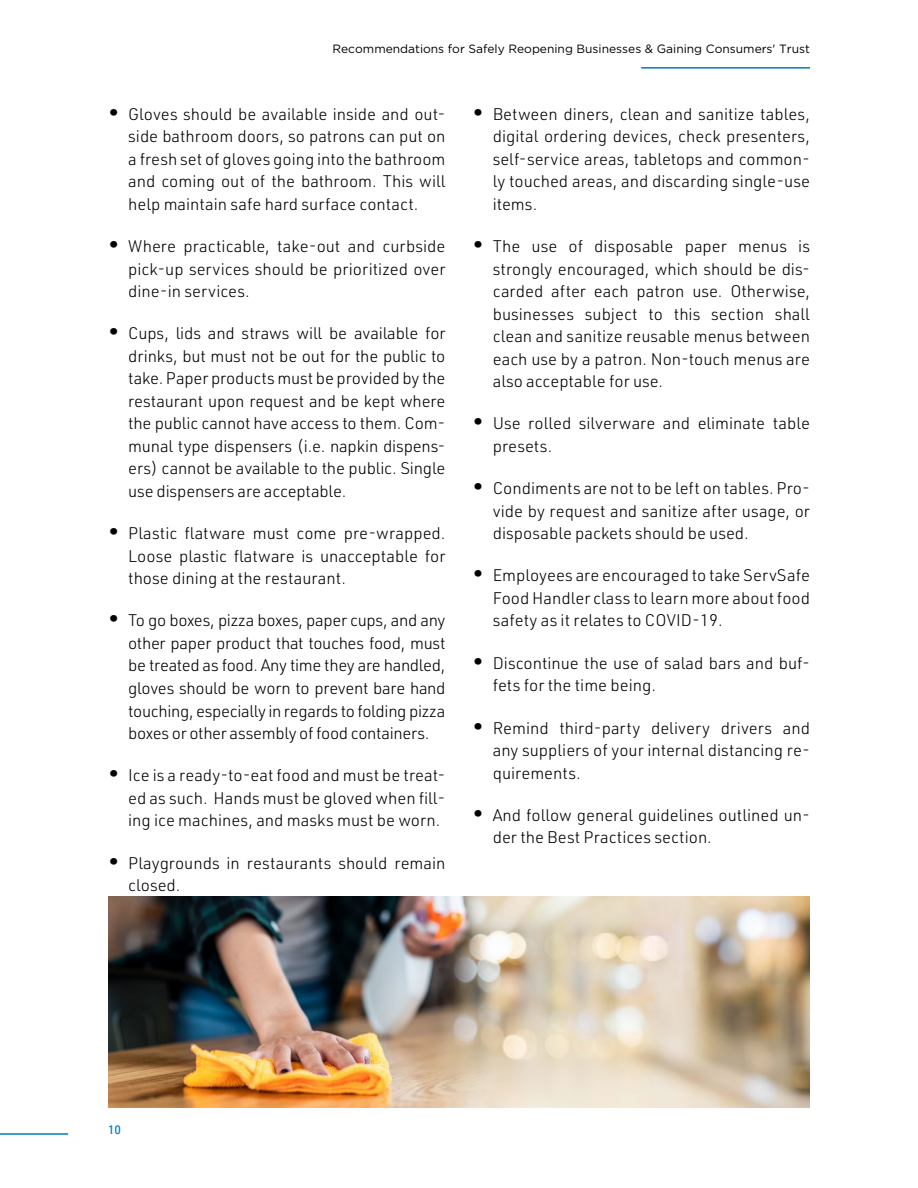
<style>
.page{position:relative;width:918px;height:1188px;background:#fff}
.page>*{position:absolute;margin:0;border:0;box-sizing:border-box;transform-origin:0 0}
.t1{font:300 16.5px/22.5px "URWDIN";color:#000;text-align:justify}
.t2{font:12px "Gotham";color:#000}
.t3{font:500 12px "URWDIN";color:#007bc4}
.s1{font-size:21px}
</style>
<div class="page">
<hr style="left:641px;top:67px;width:169px;height:2px;background:#007bc4">
<hr style="left:0;top:1133px;width:68px;height:2px;background:#007bc4">
<img style="left:108px;top:897px;width:702px;height:210px">
<p class="t2" style="left:333px;top:41px;width:479px">Recommendations for Safely Reopening Businesses &amp; Gaining Consumers' Trust</p>
<p class="t1" style="left:128px;top:102px;width:319px;text-indent:-20px"><span class="s1">•</span> Gloves should be available inside and out&shy;side bathroom doors, so patrons can put on a fresh set of gloves going into the bathroom and coming out of the bathroom. This will help maintain safe hard surface contact.</p>
<p class="t1" style="left:128px;top:235px;width:319px;text-indent:-20px"><span class="s1">•</span> Where practicable, take-out and curbside pick-up services should be prioritized over dine-in services.</p>
<p class="t1" style="left:128px;top:322px;width:319px;text-indent:-20px"><span class="s1">•</span> Cups, lids and straws will be available for drinks, but must not be out for the public to take. Paper products must be provided by the restaurant upon request and be kept where the public cannot have access to them. Com&shy;munal type dispensers (i.e. napkin dispens&shy;ers) cannot be available to the public. Single use dispensers are acceptable.</p>
<p class="t1" style="left:128px;top:522px;width:319px;text-indent:-20px"><span class="s1">•</span> Plastic flatware must come pre-wrapped.<br>Loose plastic flatware is unacceptable for those dining at the restaurant.</p>
<p class="t1" style="left:128px;top:609px;width:319px;text-indent:-20px"><span class="s1">•</span> To go boxes, pizza boxes, paper cups, and any other paper product that touches food, must be treated as food. Any time they are handled, gloves should be worn to prevent bare hand touching, especially in regards to folding pizza boxes or other assembly of food containers.</p>
<p class="t1" style="left:128px;top:764px;width:319px;text-indent:-20px"><span class="s1">•</span> Ice is a ready-to-eat food and must be treat&shy;ed as such. Hands must be gloved when fill&shy;ing ice machines, and masks must be worn.</p>
<p class="t1" style="left:128px;top:851px;width:319px;text-indent:-20px"><span class="s1">•</span> Playgrounds in restaurants should remain closed.</p>
<p class="t1" style="left:493px;top:102px;width:319px;text-indent:-20px"><span class="s1">•</span> Between diners, clean and sanitize tables, digital ordering devices, check presenters, self-service areas, tabletops and common&shy;ly touched areas, and discarding single-use items.</p>
<p class="t1" style="left:493px;top:235px;width:319px;text-indent:-20px"><span class="s1">•</span> The use of disposable paper menus is strongly encouraged, which should be dis&shy;carded after each patron use. Otherwise, businesses subject to this section shall clean and sanitize reusable menus between each use by a patron. Non-touch menus are also acceptable for use.</p>
<p class="t1" style="left:493px;top:412px;width:319px;text-indent:-20px"><span class="s1">•</span> Use rolled silverware and eliminate table presets.</p>
<p class="t1" style="left:493px;top:477px;width:319px;text-indent:-20px"><span class="s1">•</span> Condiments are not to be left on tables. Pro&shy;vide by request and sanitize after usage, or disposable packets should be used.</p>
<p class="t1" style="left:493px;top:564px;width:319px;text-indent:-20px"><span class="s1">•</span> Employees are encouraged to take ServSafe Food Handler class to learn more about food safety as it relates to COVID-19.</p>
<p class="t1" style="left:493px;top:651px;width:319px;text-indent:-20px"><span class="s1">•</span> Discontinue the use of salad bars and buf&shy;fets for the time being.</p>
<p class="t1" style="left:493px;top:716px;width:319px;text-indent:-20px"><span class="s1">•</span> Remind third-party delivery drivers and any suppliers of your internal distancing re&shy;quirements.</p>
<p class="t1" style="left:493px;top:803px;width:319px;text-indent:-20px"><span class="s1">•</span> And follow general guidelines outlined un&shy;der the Best Practices section.</p>
<p class="t3" style="left:108px;top:1122px;width:14px">10</p>
</div>
